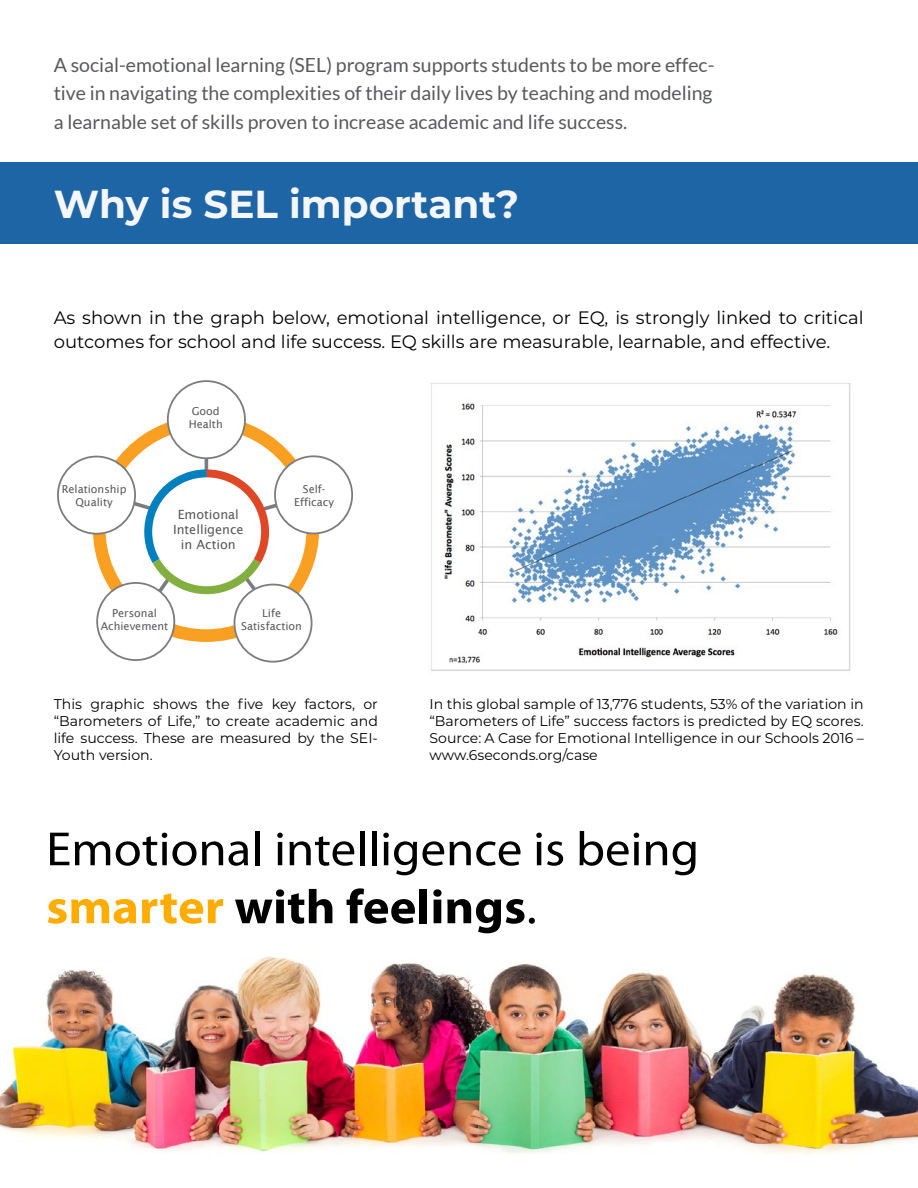
<style>
.page{position:relative;width:918px;height:1188px;background:#fff}
.page>*{position:absolute;margin:0;border:0;box-sizing:border-box;transform-origin:0 0}
.t1{font:48.3px/58.1px "Myriad Pro";color:#000;scale:1.05 1}
.t2{font:700 39px "Montserrat";color:#f5f6f7}
.t3{font:19.5px/28.5px "Lato";color:#58595b;text-align:justify}
.t4{font:18px/24px "Montserrat";color:#000}
.t5{font:14.1px/17px "Montserrat";color:#000;text-align:justify}
.t6{font:12.6px/15.1px "Lucida Sans";color:#58595b;text-align:center}
.t7{font:10.8px/13px "Lucida Sans";color:#58595b;text-align:center}
.s1{font-weight:700;color:#fead00}
.s2{font-weight:700}
</style>
<div class="page">
<div style="left:0;top:162px;width:918px;height:82px;background:#1e65a6"></div>
<hr style="left:205px;top:426px;width:3px;height:99px;background:#7b7c7f">
<div style="left:93px;top:416px;width:226px;height:226px;border:13px solid #f9a023;border-radius:50%"></div>
<div style="left:168px;top:381px;width:77px;height:77px;background:#fff;border-radius:50%"></div>
<div style="left:167px;top:380px;width:79px;height:79px;border:2px solid #7b7c7f;border-radius:50%"></div>
<div style="left:275px;top:456px;width:77px;height:77px;background:#fff;border-radius:50%"></div>
<div style="left:274px;top:455px;width:79px;height:79px;border:2px solid #7b7c7f;border-radius:50%"></div>
<div style="left:234px;top:585px;width:78px;height:77px;background:#fff;border-radius:50%"></div>
<div style="left:234px;top:584px;width:78px;height:79px;border:2px solid #7b7c7f;border-radius:50%"></div>
<div style="left:58px;top:457px;width:77px;height:77px;background:#fff;border-radius:50%"></div>
<div style="left:57px;top:456px;width:79px;height:79px;border:2px solid #7b7c7f;border-radius:50%"></div>
<div style="left:97px;top:583px;width:77px;height:77px;background:#fff;border-radius:50%"></div>
<div style="left:96px;top:582px;width:79px;height:79px;border:2px solid #7b7c7f;border-radius:50%"></div>
<svg style="left:99px;top:469px;width:215px;height:151px"></svg>
<div style="left:152px;top:477px;width:109px;height:109px;background:#fff;border-radius:50%"></div>
<img style="left:431px;top:383px;width:420px;height:288px">
<img style="left:0;top:956px;width:918px;height:198px">
<h3 class="t3" style="left:54px;top:50px;width:662px">A social-emotional learning (SEL) program supports students to be more effec&shy;tive in navigating the complexities of their daily lives by teaching and modeling a learnable set of skills proven to increase academic and life success.</h3>
<h2 class="t2" style="left:54px;top:176px;width:467px">Why is SEL important?</h2>
<p class="t4" style="left:54px;top:305px;width:812px">As shown in the graph below, emotional intelligence, or EQ, is strongly linked to critical outcomes for school and life success. EQ skills are measurable, learnable, and effective.</p>
<p class="t7" style="left:189px;top:405px;width:35px;text-align:left">Good<br>Health</p>
<p class="t7" style="left:62px;top:483px;width:66px">Relationship<br>Quality</p>
<p class="t7" style="left:294px;top:483px;width:41px">Self-<br>Efficacy</p>
<p class="t6" style="left:173px;top:506px;width:72px">Emotional<br>Intelligence in Action</p>
<p class="t7" style="left:101px;top:607px;width:69px">Personal<br>Achievement</p>
<p class="t7" style="left:241px;top:607px;width:62px">Life<br>Satisfaction</p>
<p class="t5" style="left:54px;top:695px;width:326px">This graphic shows the five key factors, or “Barometers of Life,” to create academic and life success. These are measured by the SEI-Youth version.</p>
<p class="t5" style="left:430px;top:695px;width:436px">In this global sample of 13,776 students, 53% of the variation in “Barometers of Life” success factors is predicted by EQ scores.<br>Source: A Case for Emotional Intelligence in our Schools 2016 – www.6seconds.org/case</p>
<h1 class="t1" style="left:46px;top:819px;width:623px">Emotional intelligence is being <span class="s1">smarter</span> <span class="s2">with feelings</span>.</h1>
</div>
